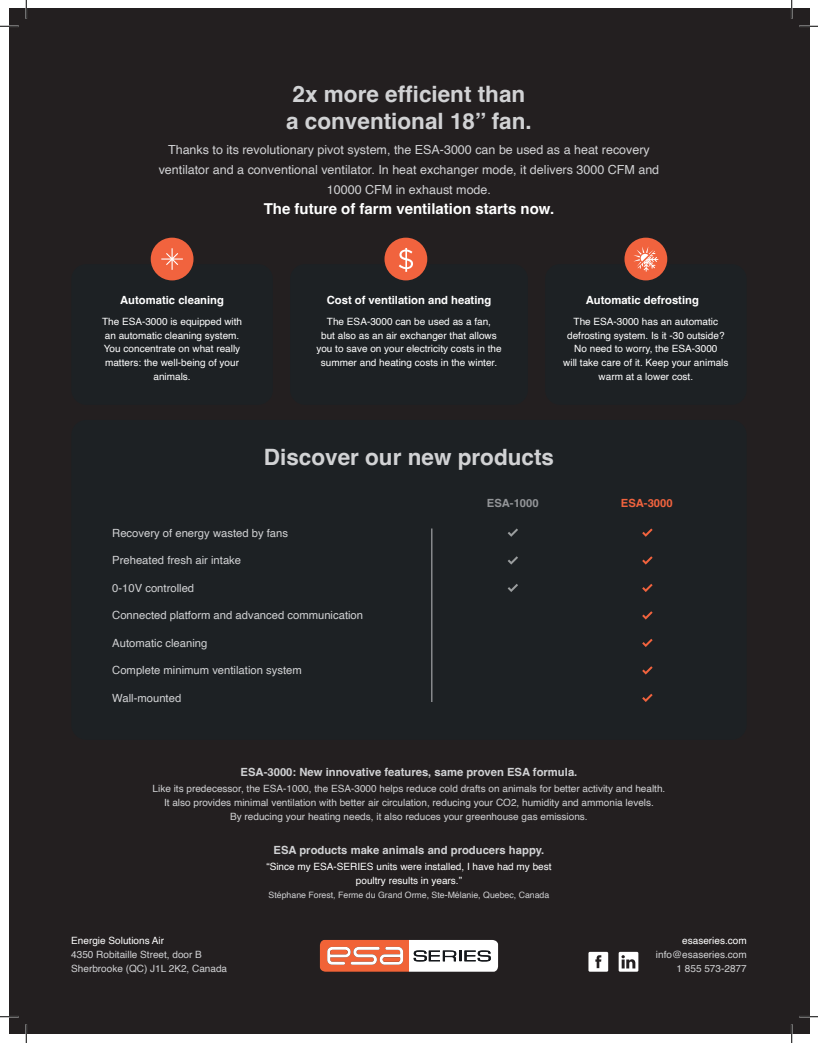
<style>
.page{position:relative;width:818px;height:1043px;background:#fff}
.page>*{position:absolute;margin:0;border:0;box-sizing:border-box;transform-origin:0 0}
.t1{font:700 22.5px/27px "Helvetica";color:#d1d2d4}
.t2{font:700 15px "Helvetica";color:#fff}
.t3{font:12.5px/20px "Helvetica";color:#d1d2d4;text-align:center}
.t4{font:11.25px "Helvetica";color:#d1d2d4}
.t5{font:700 11.25px "Helvetica";color:#d1d2d4}
.t6{font:700 11.25px "Helvetica";color:#fff}
.t7{font:700 11.25px "Helvetica";color:#939598}
.t8{font:700 11.25px "Helvetica";color:#f1633e}
.t9{font:10px/13.8px "Helvetica";color:#fff;text-align:center}
.t10{font:10px/13.8px "Helvetica";color:#d1d2d4;text-align:center}
.t11{font:8.75px "Helvetica";color:#d1d2d4}
</style>
<div class="page">
<div style="left:9px;top:9px;width:800px;height:1025px;background:#231f20"></div>
<div style="left:71px;top:264px;width:202px;height:141px;background:#1d2124;border-radius:15px"></div>
<div style="left:71px;top:420px;width:675px;height:320px;background:#1d2124;border-radius:15px"></div>
<div style="left:545px;top:264px;width:201px;height:141px;background:#1d2124;border-radius:15px"></div>
<div style="left:290px;top:264px;width:238px;height:141px;background:#1d2124;border-radius:15px"></div>
<svg style="left:320px;top:940px;width:178px;height:31px;background:#e4b0a0"></svg>
<div style="left:151px;top:238px;width:42px;height:42px;background:#f1633e;border-radius:50%"></div>
<svg style="left:161px;top:248px;width:22px;height:22px"></svg>
<div style="left:384px;top:238px;width:43px;height:42px;background:#f1633e;border-radius:50%"></div>
<svg style="left:398px;top:248px;width:15px;height:24px"></svg>
<div style="left:624px;top:238px;width:43px;height:42px;background:#f1633e;border-radius:50%"></div>
<svg style="left:634px;top:247px;width:24px;height:25px"></svg>
<svg style="left:507px;top:528px;width:11px;height:9px"></svg>
<svg style="left:642px;top:556px;width:10px;height:8px"></svg>
<svg style="left:642px;top:528px;width:10px;height:9px"></svg>
<svg style="left:507px;top:584px;width:11px;height:8px"></svg>
<svg style="left:642px;top:584px;width:10px;height:8px"></svg>
<svg style="left:508px;top:556px;width:10px;height:8px"></svg>
<svg style="left:642px;top:611px;width:10px;height:8px"></svg>
<svg style="left:642px;top:638px;width:10px;height:9px"></svg>
<svg style="left:642px;top:666px;width:10px;height:8px"></svg>
<svg style="left:642px;top:693px;width:10px;height:9px"></svg>
<hr style="left:431px;top:528px;width:1px;height:174px;background:#bcbdc0">
<svg style="left:618px;top:951px;width:20px;height:20px"></svg>
<svg style="left:588px;top:951px;width:20px;height:20px"></svg>
<svg style="left:0;top:25px;width:19px;height:2px"></svg>
<svg style="left:799px;top:25px;width:19px;height:2px"></svg>
<svg style="left:0;top:1016px;width:19px;height:1px"></svg>
<svg style="left:799px;top:1015px;width:19px;height:2px"></svg>
<svg style="left:25px;top:0;width:2px;height:19px"></svg>
<svg style="left:25px;top:1024px;width:2px;height:18px"></svg>
<svg style="left:790px;top:0;width:2px;height:19px"></svg>
<svg style="left:790px;top:1024px;width:2px;height:18px"></svg>
<h1 class="t1" style="left:286px;top:83px;width:247px">2x more efficient than a conventional 18’’ fan.</h1>
<p class="t3" style="left:159px;top:140px;width:502px">Thanks to its revolutionary pivot system, the ESA-3000 can be used as a heat recovery ventilator and a conventional ventilator. In heat exchanger mode, it delivers 3000 CFM and<br>10000 CFM in exhaust mode.</p>
<h2 class="t2" style="left:264px;top:199px;width:292px">The future of farm ventilation starts now.</h2>
<p class="t6" style="left:120px;top:293px;width:105px">Automatic cleaning</p>
<p class="t9" style="left:102px;top:315px;width:142px">The ESA-3000 is equipped with an automatic cleaning system.<br>You concentrate on what really matters: the well-being of your animals.</p>
<p class="t6" style="left:327px;top:293px;width:166px">Cost of ventilation and heating</p>
<p class="t6" style="left:585px;top:293px;width:115px">Automatic defrosting</p>
<p class="t9" style="left:316px;top:315px;width:187px">The ESA-3000 can be used as a fan,<br>but also as an air exchanger that allows you to save on your electricity costs in the summer and heating costs in the winter.</p>
<p class="t9" style="left:563px;top:315px;width:167px">The ESA-3000 has an automatic defrosting system. Is it -30 outside?<br>No need to worry, the ESA-3000<br>will take care of it. Keep your animals warm at a lower cost.</p>
<h1 class="t1" style="left:264px;top:446px;width:292px">Discover our new products</h1>
<p class="t7" style="left:487px;top:496px;width:53px">ESA-1000</p>
<p class="t8" style="left:620px;top:496px;width:53px">ESA-3000</p>
<p class="t4" style="left:112px;top:524px;width:177px">Recovery of energy wasted by fans</p>
<p class="t4" style="left:112px;top:552px;width:130px">Preheated fresh air intake</p>
<p class="t4" style="left:112px;top:579px;width:83px">0-10V controlled</p>
<p class="t4" style="left:112px;top:607px;width:252px">Connected platform and advanced communication</p>
<p class="t4" style="left:112px;top:634px;width:97px">Automatic cleaning</p>
<p class="t4" style="left:112px;top:662px;width:191px">Complete minimum ventilation system</p>
<p class="t4" style="left:112px;top:689px;width:70px">Wall-mounted</p>
<p class="t5" style="left:240px;top:764px;width:338px">ESA-3000: New innovative features, same proven ESA formula.</p>
<p class="t10" style="left:152px;top:782px;width:514px">Like its predecessor, the ESA-1000, the ESA-3000 helps reduce cold drafts on animals for better activity and health.<br>It also provides minimal ventilation with better air circulation, reducing your CO2, humidity and ammonia levels.<br>By reducing your heating needs, it also reduces your greenhouse gas emissions.</p>
<p class="t5" style="left:273px;top:842px;width:272px">ESA products make animals and producers happy.</p>
<p class="t9" style="left:71px;top:934px;width:94px">Energie Solutions Air</p>
<p class="t10" style="left:71px;top:947px;width:157px;text-align:left">4350 Robitaille Street, door B<br>Sherbrooke (QC) J1L 2K2, Canada</p>
<p class="t9" style="left:266px;top:860px;width:287px">“Since my ESA-SERIES units were installed, I have had my best poultry results in years.”</p>
<p class="t11" style="left:268px;top:887px;width:282px">Stéphane Forest, Ferme du Grand Orme, Ste-Mélanie, Quebec, Canada</p>
<p class="t9" style="left:682px;top:934px;width:66px">esaseries.com</p>
<p class="t10" style="left:656px;top:947px;width:92px;text-align:right">info@esaseries.com<br>1 855 573-2877</p>
</div>
